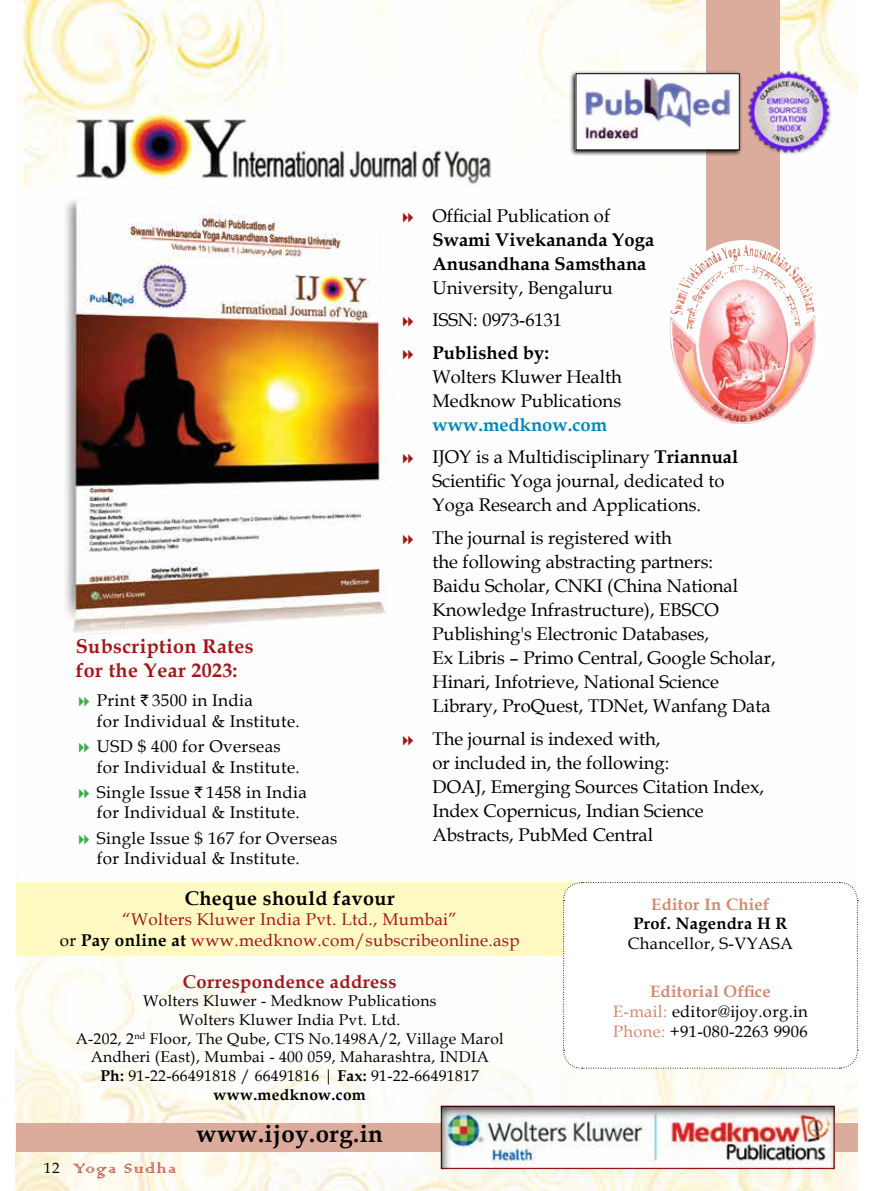
<style>
.page{position:relative;width:872px;height:1191px;background:#fff}
.page>*{position:absolute;margin:0;border:0;box-sizing:border-box;transform-origin:0 0}
.t1{font:700 24px "Book Antiqua";letter-spacing:.02em;color:#000}
.t2{font:700 19.8px/23.7px "Book Antiqua";letter-spacing:.02em;color:#a0171a}
.t3{font:700 19.8px "Book Antiqua";letter-spacing:.02em;color:#000}
.t4{font:18.45px/24px "Book Antiqua";color:#000}
.t5{font:700 18.45px/24px "Book Antiqua";color:#000}
.t6{font:700 18.45px "Book Antiqua";letter-spacing:.02em;color:#a0171a}
.t7{font:18px "Colonna";letter-spacing:.1em;color:#ab2a1a}
.t8{font:16.95px/20.4px "Book Antiqua";letter-spacing:.02em;color:#000}
.t9{font:16.95px/20.4px "Book Antiqua";letter-spacing:.02em;color:#a0171a;text-align:center}
.t10{font:16.5px/19.8px "Book Antiqua";letter-spacing:.02em;color:#000;text-align:center}
.t11{font:700 16.5px "Book Antiqua";letter-spacing:.02em;color:#000}
.t12{font:700 16.5px "Book Antiqua";letter-spacing:.02em;color:#d1886f}
.t13{font:15.6px/18.6px "Book Antiqua";letter-spacing:.02em;color:#000;text-align:center}
.s1{font-family:"Indian Rupee";font-size:15.6px}
.s2{font-weight:700;color:#0087ba}
.s3{font-weight:700}
.s4{color:#000}
.s5{font-weight:700;color:#000}
.s6{font-family:"Book Antiqua";font-size:15px;color:#000}
.s7{font-weight:700;color:#d1886f}
.s8{color:#d1886f}
</style>
<div class="page">
<img style="left:16px;top:0;width:841px;height:1191px">
<div style="left:706px;top:0;width:73px;height:364px;background:#dbac9b"></div>
<div style="left:16px;top:882px;width:677px;height:73px;background:#fffac2"></div>
<div style="left:16px;top:1123px;width:841px;height:28px;background:#dbac9b"></div>
<div style="left:440px;top:1104px;width:395px;height:66px;background:#000;opacity:.75"></div>
<svg style="left:569px;top:70px;width:173px;height:86px"></svg>
<img style="left:577px;top:75px;width:160px;height:73px">
<div style="left:575px;top:73px;width:164px;height:77px;border:1px solid #000"></div>
<img style="left:664px;top:240px;width:158px;height:188px;border-radius:50%">
<img style="left:711px;top:244px;width:68px;height:19px">
<svg style="left:563px;top:881px;width:295px;height:188px"></svg>
<div style="left:746px;top:70px;width:87px;height:87px;background:#000;opacity:.5"></div>
<img style="left:746px;top:70px;width:84px;height:83px">
<svg style="left:403px;top:212px;width:10px;height:10px"></svg>
<svg style="left:403px;top:317px;width:10px;height:10px"></svg>
<svg style="left:403px;top:349px;width:10px;height:10px"></svg>
<svg style="left:403px;top:454px;width:10px;height:10px"></svg>
<svg style="left:403px;top:534px;width:10px;height:10px"></svg>
<svg style="left:403px;top:735px;width:10px;height:10px"></svg>
<svg style="left:79px;top:697px;width:10px;height:10px"></svg>
<svg style="left:79px;top:742px;width:10px;height:10px"></svg>
<svg style="left:79px;top:788px;width:10px;height:10px"></svg>
<svg style="left:79px;top:834px;width:10px;height:10px"></svg>
<p class="t2" style="left:76px;top:634px;width:179px">Subscription Rates for the Year 2023:</p>
<p class="t8" style="left:97px;top:690px;width:204px">Print <span class="s1">`</span>3500 in India<br>for Individual &amp; Institute.</p>
<p class="t8" style="left:97px;top:736px;width:204px">USD $ 400 for Overseas for Individual &amp; Institute.</p>
<p class="t8" style="left:97px;top:781px;width:211px">Single Issue <span class="s1">`</span>1458 in India for Individual &amp; Institute.</p>
<p class="t8" style="left:97px;top:827px;width:242px">Single Issue $ 167 for Overseas for Individual &amp; Institute.</p>
<p class="t4" style="left:432px;top:203px;width:179px">Official Publication of</p>
<p class="t5" style="left:432px;top:227px;width:223px">Swami Vivekananda Yoga<br>Anusandhana Samsthana</p>
<p class="t4" style="left:432px;top:271px;width:182px;line-height:32.5px">University, Bengaluru<br>ISSN: 0973-6131</p>
<p class="t5" style="left:432px;top:340px;width:118px">Published by:</p>
<p class="t4" style="left:432px;top:364px;width:191px">Wolters Kluwer Health<br>Medknow Publications</p>
<p class="t4" style="left:432px;top:408px;width:307px;line-height:32.5px"><span class="s2">www.medknow.com<br></span>IJOY is a Multidisciplinary <span class="s3">Triannual</span></p>
<p class="t4" style="left:432px;top:469px;width:293px">Scientific Yoga journal, dedicated to<br>Yoga Research and Applications.</p>
<p class="t4" style="left:432px;top:525px;width:344px">The journal is registered with<br>the following abstracting partners:<br>Baidu Scholar, CNKI (China National Knowledge Infrastructure), EBSCO Publishing's Electronic Databases,<br>Ex Libris – Primo Central, Google Scholar, Hinari, Infotrieve, National Science Library, ProQuest, TDNet, Wanfang Data</p>
<p class="t4" style="left:432px;top:726px;width:333px">The journal is indexed with,<br>or included in, the following:<br>DOAJ, Emerging Sources Citation Index,<br>Index Copernicus, Indian Science<br>Abstracts, PubMed Central</p>
<p class="t3" style="left:185px;top:884px;width:211px">Cheque should favour</p>
<p class="t9" style="left:60px;top:908px;width:461px">“Wolters Kluwer India Pvt. Ltd., Mumbai”<br><span class="s4">or</span> <span class="s5">Pay online at</span> www.medknow.com/subscribeonline.asp</p>
<p class="t6" style="left:183px;top:968px;width:215px">Correspondence address</p>
<p class="t13" style="left:76px;top:991px;width:429px">Wolters Kluwer - Medknow Publications<br>Wolters Kluwer India Pvt. Ltd.<br>A-202, 2<sup>nd</sup> Floor, The Qube, CTS No.1498A/2, Village Marol Andheri (East), Mumbai - 400 059, Maharashtra, INDIA<br><span class="s3">Ph:</span> 91-22-66491818 / 66491816 | <span class="s3">Fax:</span> 91-22-66491817 <span class="s3">www.medknow.com</span></p>
<p class="t7" style="left:44px;top:1156px;width:134px"><span class="s6">12</span> Yoga Sudha</p>
<h1 class="t1" style="left:196px;top:1117px;width:188px">www.ijoy.org.in</h1>
<p class="t12" style="left:651px;top:892px;width:120px">Editor In Chief</p>
<p class="t11" style="left:633px;top:912px;width:156px">Prof. Nagendra H R</p>
<p class="t10" style="left:628px;top:933px;width:167px">Chancellor, S-VYASA</p>
<p class="t10" style="left:613px;top:981px;width:196px"><span class="s7">Editorial Office<br></span><span class="s8">E-mail:</span> editor@ijoy.org.in<br><span class="s8">Phone:</span> +91-080-2263 9906</p>
</div>
